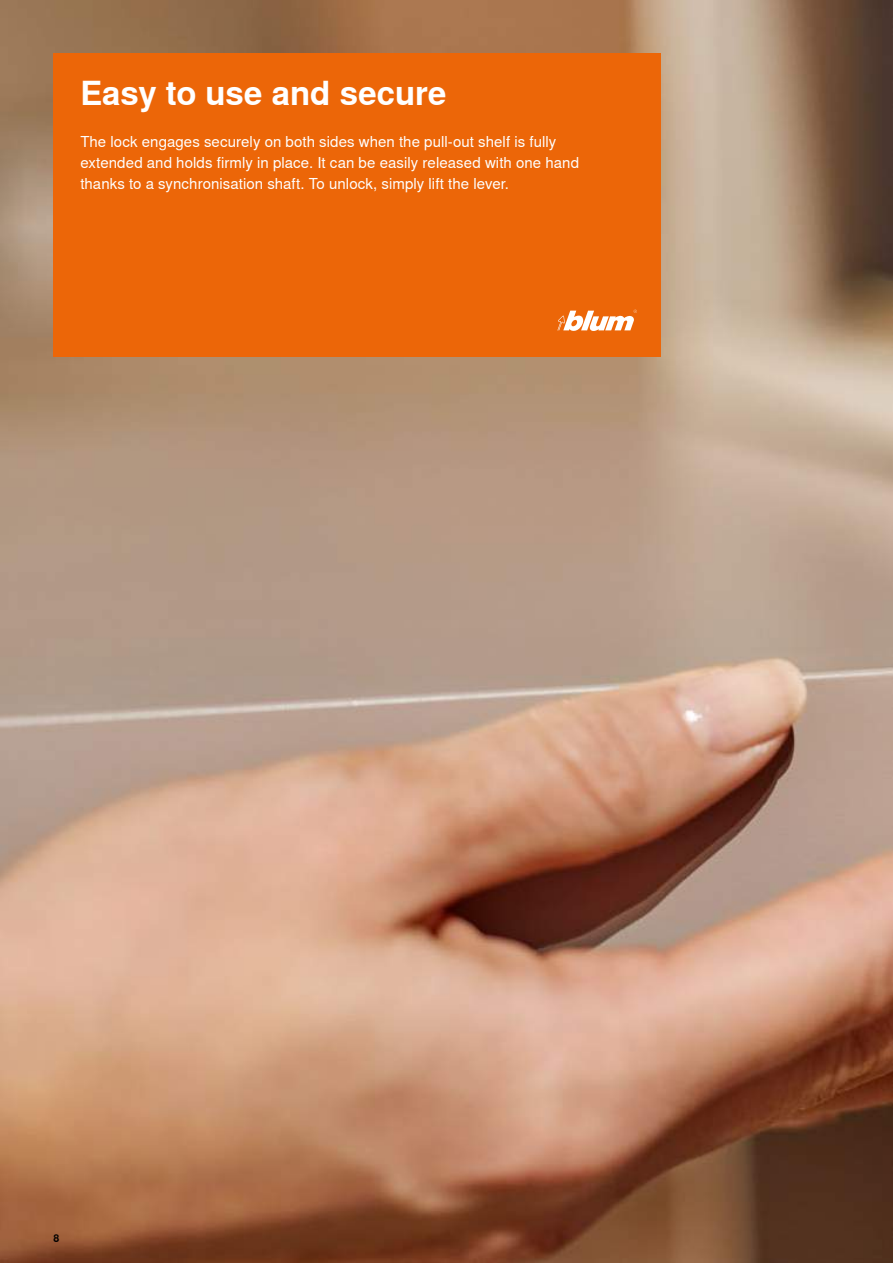
<style>
.page{position:relative;width:893px;height:1263px;background:#fff}
.page>*{position:absolute;margin:0;border:0;box-sizing:border-box;transform-origin:0 0}
.t1{font:700 33px "Nimbus Sans Global";color:#fff}
.t2{font:15px/21px "Nimbus Sans Global";letter-spacing:.005em;color:#fff}
.t3{font:700 10.5px "Nimbus Sans Global";color:#000}
</style>
<div class="page">
<img style="left:0;top:0;width:893px;height:1263px">
<div style="left:54px;top:54px;width:607px;height:303px;background:#ec6608"></div>
<svg style="left:557px;top:310px;width:80px;height:21px"></svg>
<h1 class="t1" style="left:80px;top:75px;width:368px">Easy to use and secure</h1>
<p class="t2" style="left:80px;top:132px;width:500px">The lock engages securely on both sides when the pull-out shelf is fully extended and holds firmly in place. It can be easily released with one hand thanks to a synchronisation shaft. To unlock, simply lift the lever.</p>
<p class="t3" style="left:54px;top:1232px;width:7px">8</p>
</div>
